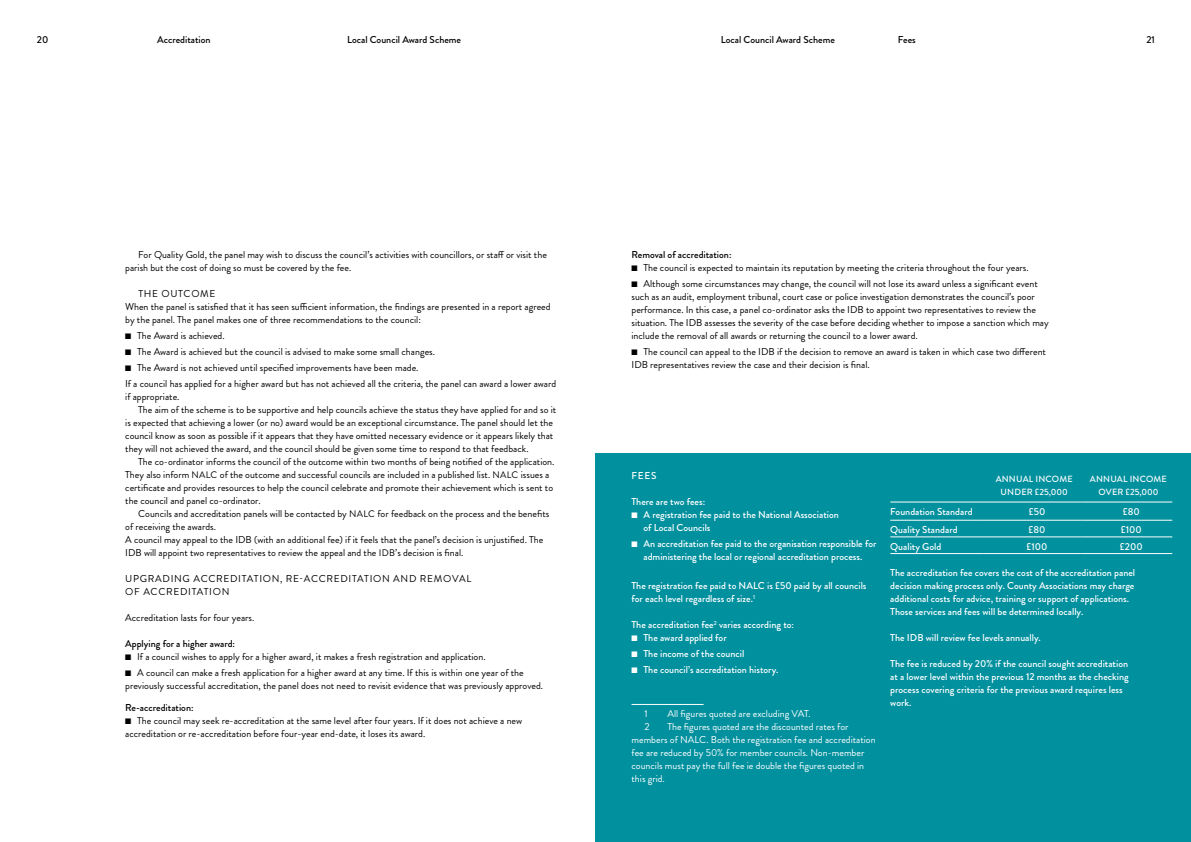
<style>
.page{position:relative;width:1191px;height:842px;background:#fff}
.page>*{position:absolute;margin:0;border:0;box-sizing:border-box;transform-origin:0 0}
.t1{font:10px/13px "Brandon Grotesque";color:#000}
.t2{font:500 10px/13px "Brandon Grotesque";color:#fff}
.t3{font:10px/13px "Brandon Grotesque";color:#fff}
.t4{font:500 10px "Brandon Grotesque";color:#000}
.t5{font:10px/13px "Brandon Grotesque";letter-spacing:.07em;color:#000}
.t6{font:500 9px/13px "Brandon Grotesque";letter-spacing:.02em;color:#fff;text-align:center}
.s1{font-size:9.5px}
</style>
<div class="page">
<div style="left:595px;top:454px;width:596px;height:388px;background:#00909e"></div>
<hr style="left:631px;top:704px;width:72px;height:1px;background:#fff">
<hr style="left:890px;top:502px;width:94px;height:1px;background:#fff">
<hr style="left:984px;top:502px;width:97px;height:1px;background:#fff">
<hr style="left:1081px;top:502px;width:91px;height:1px;background:#fff">
<hr style="left:890px;top:520px;width:94px;height:1px;background:#fff">
<hr style="left:984px;top:520px;width:97px;height:1px;background:#fff">
<hr style="left:1081px;top:520px;width:91px;height:1px;background:#fff">
<hr style="left:890px;top:537px;width:94px;height:1px;background:#fff">
<hr style="left:984px;top:537px;width:97px;height:1px;background:#fff">
<hr style="left:1081px;top:537px;width:91px;height:1px;background:#fff">
<hr style="left:890px;top:553px;width:94px;height:1px;background:#fff">
<hr style="left:984px;top:553px;width:97px;height:1px;background:#fff">
<hr style="left:1081px;top:553px;width:91px;height:1px;background:#fff">
<p class="t4" style="left:37px;top:33px;width:13px">20</p>
<p class="t4" style="left:157px;top:33px;width:55px">Accreditation</p>
<p class="t4" style="left:347px;top:33px;width:116px">Local Council Award Scheme</p>
<p class="t4" style="left:720px;top:33px;width:116px">Local Council Award Scheme</p>
<p class="t4" style="left:898px;top:33px;width:19px">Fees</p>
<p class="t4" style="left:1146px;top:33px;width:10px">21</p>
<p class="t1" style="left:125px;top:248px;width:423px;text-indent:13px">For Quality Gold, the panel may wish to discuss the council’s activities with councillors, or staff or visit the parish but the cost of doing so must be covered by the fee.</p>
<p class="t1" style="left:125px;top:287px;width:427px;text-indent:13px">THE OUTCOME<br>When the panel is satisfied that it has seen sufficient information, the findings are presented in a report agreed by the panel. The panel makes one of three recommendations to the council:</p>
<p class="t1" style="left:125px;top:329px;width:101px">■ The Award is achieved.</p>
<p class="t1" style="left:125px;top:345px;width:311px">■ The Award is achieved but the council is advised to make some small changes.</p>
<p class="t1" style="left:125px;top:360px;width:432px;line-height:16px">■ The Award is not achieved until specified improvements have been made.<br>If a council has applied for a higher award but has not achieved all the criteria, the panel can award a lower award</p>
<p class="t1" style="left:125px;top:390px;width:56px">if appropriate.</p>
<p class="t1" style="left:138px;top:403px;width:419px">The aim of the scheme is to be supportive and help councils achieve the status they have applied for and so it</p>
<p class="t1" style="left:125px;top:416px;width:429px">is expected that achieving a lower (or no) award would be an exceptional circumstance. The panel should let the</p>
<p class="t1" style="left:125px;top:429px;width:429px">council know as soon as possible if it appears that they have omitted necessary evidence or it appears likely that</p>
<p class="t1" style="left:125px;top:442px;width:405px">they will not achieved the award, and the council should be given some time to respond to that feedback.</p>
<p class="t1" style="left:138px;top:455px;width:418px">The co-ordinator informs the council of the outcome within two months of being notified of the application.</p>
<p class="t1" style="left:125px;top:468px;width:426px">They also inform <span class="s1">NALC</span> of the outcome and successful councils are included in a published list. <span class="s1">NALC</span> issues a</p>
<p class="t1" style="left:125px;top:481px;width:429px">certificate and provides resources to help the council celebrate and promote their achievement which is sent to</p>
<p class="t1" style="left:125px;top:494px;width:137px">the council and panel co-ordinator.</p>
<p class="t1" style="left:138px;top:507px;width:412px">Councils and accreditation panels will be contacted by <span class="s1">NALC</span> for feedback on the process and the benefits</p>
<p class="t1" style="left:125px;top:520px;width:92px">of receiving the awards.</p>
<p class="t1" style="left:125px;top:533px;width:419px">A council may appeal to the IDB (with an additional fee) if it feels that the panel’s decision is unjustified. The</p>
<p class="t1" style="left:125px;top:546px;width:340px">IDB will appoint two representatives to review the appeal and the <span class="s1">IDB</span>’s decision is final.</p>
<p class="t5" style="left:125px;top:572px;width:347px">UPGRADING ACCREDITATION, RE-ACCREDITATION AND REMOVAL<br>OF ACCREDITATION</p>
<p class="t1" style="left:125px;top:611px;width:131px">Accreditation lasts for four years.</p>
<p class="t4" style="left:125px;top:637px;width:111px">Applying for a higher award:</p>
<p class="t1" style="left:125px;top:650px;width:362px">■ If a council wishes to apply for a higher award, it makes a fresh registration and application.</p>
<p class="t1" style="left:125px;top:666px;width:419px">■ A council can make a fresh application for a higher award at any time. If this is within one year of the previously successful accreditation, the panel does not need to revisit evidence that was previously approved.</p>
<p class="t4" style="left:125px;top:701px;width:70px">Re-accreditation:</p>
<p class="t1" style="left:125px;top:715px;width:398px">■ The council may seek re-accreditation at the same level after four years. If it does not achieve a new accreditation or re-accreditation before four-year end-date, it loses its award.</p>
<p class="t4" style="left:631px;top:248px;width:101px">Removal of accreditation:</p>
<p class="t1" style="left:631px;top:261px;width:399px">■ The council is expected to maintain its reputation by meeting the criteria throughout the four years.</p>
<p class="t1" style="left:631px;top:277px;width:419px">■ Although some circumstances may change, the council will not lose its award unless a significant event such as an audit, employment tribunal, court case or police investigation demonstrates the council’s poor performance. In this case, a panel co-ordinator asks the IDB to appoint two representatives to review the situation. The IDB assesses the severity of the case before deciding whether to impose a sanction which may include the removal of all awards or returning the council to a lower award.</p>
<p class="t1" style="left:631px;top:345px;width:416px">■ The council can appeal to the IDB if the decision to remove an award is taken in which case two different<br>IDB representatives review the case and their decision is final.</p>
<p class="t2" style="left:631px;top:469px;width:26px">FEES</p>
<p class="t2" style="left:631px;top:495px;width:75px">There are two fees:</p>
<p class="t2" style="left:643px;top:508px;width:197px;text-indent:-12px">■ A registration fee paid to the National Association of Local Councils</p>
<p class="t2" style="left:631px;top:537px;width:246px;text-align:center">■ An accreditation fee paid to the organisation responsible for administering the local or regional accreditation process.</p>
<p class="t2" style="left:631px;top:579px;width:236px">The registration fee paid to NALC is £50 paid by all councils for each level regardless of size.<sup>1</sup></p>
<p class="t2" style="left:631px;top:618px;width:164px">The accreditation fee<sup>2</sup> varies according to:</p>
<p class="t2" style="left:631px;top:631px;width:97px">■ The award applied for</p>
<p class="t2" style="left:631px;top:647px;width:114px">■ The income of the council</p>
<p class="t2" style="left:631px;top:663px;width:148px">■ The council’s accreditation history.</p>
<p class="t3" style="left:644px;top:708px;width:5px">1</p>
<p class="t3" style="left:667px;top:708px;width:145px">All figures quoted are excluding VAT.</p>
<p class="t3" style="left:644px;top:721px;width:7px">2</p>
<p class="t3" style="left:631px;top:721px;width:246px;text-indent:36px">The figures quoted are the discounted rates for members of NALC. Both the registration fee and accreditation fee are reduced by 50% for member councils. Non-member councils must pay the full fee ie double the figures quoted in this grid.</p>
<p class="t6" style="left:995px;top:473px;width:79px">ANNUAL INCOME<br>UNDER £25,000</p>
<p class="t6" style="left:1089px;top:473px;width:79px">ANNUAL INCOME<br>OVER £25,000</p>
<p class="t2" style="left:890px;top:505px;width:84px">Foundation Standard</p>
<p class="t2" style="left:1028px;top:505px;width:18px">£50</p>
<p class="t2" style="left:1122px;top:505px;width:18px">£80</p>
<p class="t2" style="left:890px;top:523px;width:69px">Quality Standard</p>
<p class="t2" style="left:1028px;top:523px;width:18px">£80</p>
<p class="t2" style="left:1120px;top:523px;width:22px">£100</p>
<p class="t2" style="left:890px;top:540px;width:52px">Quality Gold</p>
<p class="t2" style="left:1026px;top:540px;width:22px">£100</p>
<p class="t2" style="left:1119px;top:540px;width:24px">£200</p>
<p class="t2" style="left:890px;top:566px;width:246px">The accreditation fee covers the cost of the accreditation panel decision making process only. County Associations may charge additional costs for advice, training or support of applications.<br>Those services and fees will be determined locally.</p>
<p class="t2" style="left:890px;top:631px;width:152px">The IDB will review fee levels annually.</p>
<p class="t2" style="left:890px;top:657px;width:240px">The fee is reduced by 20% if the council sought accreditation at a lower level within the previous 12 months as the checking process covering criteria for the previous award requires less work.</p>
</div>
